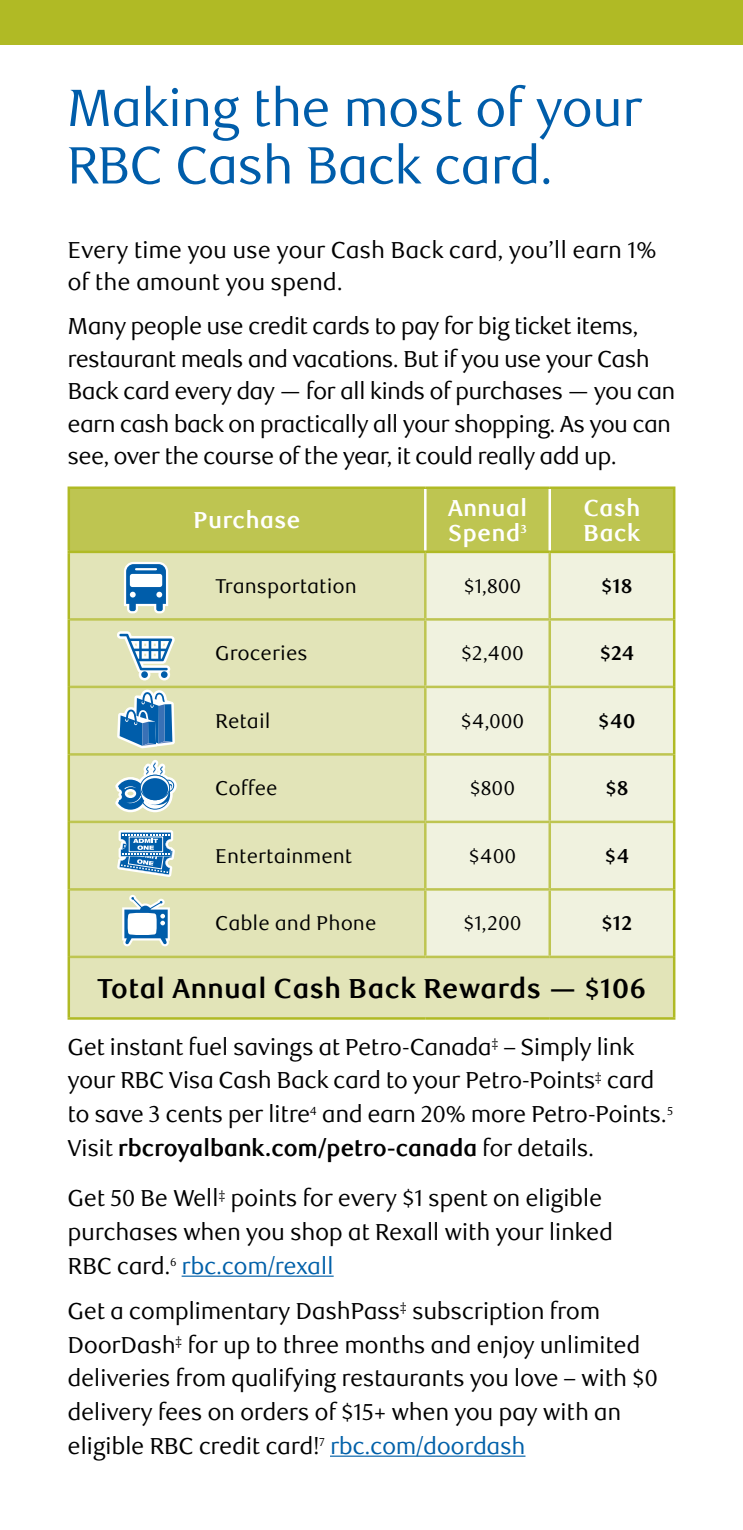
<style>
.page{position:relative;width:743px;height:1530px;background:#fff}
.page>*{position:absolute;margin:0;border:0;box-sizing:border-box;transform-origin:0 0}
.t1{font:52.5px/57.5px "RBC Display";letter-spacing:-.005em;color:#005daa}
.t2{font:700 27.5px "RBC Text";color:#000}
.t3{font:23px/33.8px "RBC Text";letter-spacing:-.025em;color:#000}
.t4{font:700 23px/25px "RBC Text";color:#fff}
.t5{font:20px "RBC Text";color:#000}
.t6{font:700 20px "RBC Text";color:#000}
.s1{font-weight:700}
.s2{color:#0060a9}
</style>
<div class="page">
<div style="left:0;top:0;width:742px;height:45px;background:#b0ba25"></div>
<hr style="left:182px;top:1276px;width:151px;height:1px;background:#0060a9">
<hr style="left:330px;top:1456px;width:195px;height:1px;background:#0060a9">
<div style="left:70px;top:489px;width:602px;height:62px;background:#bec551"></div>
<div style="left:70px;top:553px;width:602px;height:464px;background:#e2e4b8"></div>
<div style="left:426px;top:553px;width:246px;height:403px;background:#f0f2df"></div>
<hr style="left:424px;top:489px;width:2px;height:62px;background:#fff">
<hr style="left:548px;top:489px;width:3px;height:62px;background:#fff">
<hr style="left:68px;top:489px;width:2px;height:62px;background:#b0ba25">
<hr style="left:68px;top:487px;width:357px;height:2px;background:#b0ba25">
<hr style="left:425px;top:487px;width:124px;height:2px;background:#b0ba25">
<hr style="left:549px;top:487px;width:126px;height:2px;background:#b0ba25">
<hr style="left:672px;top:489px;width:3px;height:62px;background:#b0ba25">
<hr style="left:68px;top:553px;width:2px;height:66px;background:#b0ba25">
<hr style="left:68px;top:551px;width:357px;height:2px;background:#b0ba25">
<hr style="left:424px;top:553px;width:2px;height:65px;background:#bec551">
<hr style="left:425px;top:551px;width:124px;height:2px;background:#b0ba25">
<hr style="left:548px;top:553px;width:3px;height:65px;background:#bec551">
<hr style="left:549px;top:551px;width:126px;height:2px;background:#b0ba25">
<hr style="left:672px;top:553px;width:3px;height:66px;background:#b0ba25">
<hr style="left:68px;top:619px;width:2px;height:68px;background:#b0ba25">
<hr style="left:70px;top:618px;width:355px;height:3px;background:#bec551">
<hr style="left:424px;top:621px;width:2px;height:65px;background:#bec551">
<hr style="left:425px;top:618px;width:124px;height:3px;background:#bec551">
<hr style="left:548px;top:621px;width:3px;height:65px;background:#bec551">
<hr style="left:549px;top:618px;width:124px;height:3px;background:#bec551">
<hr style="left:672px;top:619px;width:3px;height:68px;background:#b0ba25">
<hr style="left:68px;top:687px;width:2px;height:67px;background:#b0ba25">
<hr style="left:68px;top:754px;width:2px;height:68px;background:#b0ba25">
<hr style="left:70px;top:686px;width:355px;height:2px;background:#bec551">
<hr style="left:70px;top:753px;width:355px;height:3px;background:#bec551">
<hr style="left:424px;top:688px;width:2px;height:65px;background:#bec551">
<hr style="left:424px;top:756px;width:2px;height:65px;background:#bec551">
<hr style="left:425px;top:686px;width:124px;height:2px;background:#bec551">
<hr style="left:425px;top:753px;width:124px;height:3px;background:#bec551">
<hr style="left:548px;top:688px;width:3px;height:65px;background:#bec551">
<hr style="left:548px;top:756px;width:3px;height:65px;background:#bec551">
<hr style="left:549px;top:686px;width:124px;height:2px;background:#bec551">
<hr style="left:672px;top:687px;width:3px;height:67px;background:#b0ba25">
<hr style="left:672px;top:754px;width:3px;height:68px;background:#b0ba25">
<hr style="left:549px;top:753px;width:124px;height:3px;background:#bec551">
<hr style="left:68px;top:822px;width:2px;height:67px;background:#b0ba25">
<hr style="left:70px;top:821px;width:355px;height:2px;background:#bec551">
<hr style="left:424px;top:823px;width:2px;height:65px;background:#bec551">
<hr style="left:425px;top:821px;width:124px;height:2px;background:#bec551">
<hr style="left:548px;top:823px;width:3px;height:65px;background:#bec551">
<hr style="left:549px;top:821px;width:124px;height:2px;background:#bec551">
<hr style="left:672px;top:822px;width:3px;height:67px;background:#b0ba25">
<hr style="left:68px;top:889px;width:2px;height:68px;background:#b0ba25">
<hr style="left:70px;top:888px;width:355px;height:3px;background:#bec551">
<hr style="left:424px;top:891px;width:2px;height:65px;background:#bec551">
<hr style="left:425px;top:888px;width:124px;height:3px;background:#bec551">
<hr style="left:548px;top:891px;width:3px;height:65px;background:#bec551">
<hr style="left:549px;top:888px;width:124px;height:3px;background:#bec551">
<hr style="left:672px;top:889px;width:3px;height:68px;background:#b0ba25">
<hr style="left:68px;top:957px;width:2px;height:60px;background:#b0ba25">
<hr style="left:70px;top:956px;width:355px;height:2px;background:#bec551">
<hr style="left:68px;top:1017px;width:357px;height:3px;background:#b0ba25">
<hr style="left:425px;top:1017px;width:124px;height:3px;background:#b0ba25">
<hr style="left:549px;top:1017px;width:126px;height:3px;background:#b0ba25">
<hr style="left:425px;top:956px;width:124px;height:2px;background:#bec551">
<hr style="left:549px;top:956px;width:124px;height:2px;background:#bec551">
<hr style="left:672px;top:957px;width:3px;height:60px;background:#b0ba25">
<svg style="left:124px;top:562px;width:44px;height:51px"></svg>
<div style="left:130px;top:574px;width:32px;height:13px;background:#fff;border-radius:2px"></div>
<hr style="left:136px;top:568px;width:20px;height:2px;background:#fff">
<svg style="left:122px;top:895px;width:48px;height:51px"></svg>
<svg style="left:117px;top:631px;width:58px;height:50px"></svg>
<svg style="left:117px;top:690px;width:58px;height:58px"></svg>
<svg style="left:117px;top:830px;width:58px;height:47px"></svg>
<div style="left:129px;top:837px;width:34px;height:15px;border:1px solid #fff"></div>
<svg style="left:115px;top:760px;width:62px;height:52px"></svg>
<h1 class="t1" style="left:68px;top:81px;width:576px">Making the most of your<br>RBC Cash Back card.</h1>
<p class="t3" style="left:68px;top:234px;width:590px;line-height:32.5px">Every time you use your Cash Back card, you’ll earn 1% of the amount you spend.</p>
<p class="t3" style="left:68px;top:310px;width:609px;line-height:32.5px">Many people use credit cards to pay for big ticket items, restaurant meals and vacations. But if you use your Cash Back card every day — for all kinds of purchases — you can earn cash back on practically all your shopping. As you can see, over the course of the year, it could really add up.</p>
<p class="t4" style="left:193px;top:508px;width:109px">Purchase</p>
<p class="t4" style="left:447px;top:496px;width:81px">Annual<br>Spend<sup>3</sup></p>
<p class="t4" style="left:583px;top:496px;width:59px">Cash<br>Back</p>
<p class="t5" style="left:215px;top:574px;width:143px">Transportation</p>
<p class="t5" style="left:463px;top:574px;width:59px">$1,800</p>
<p class="t6" style="left:601px;top:574px;width:33px">$18</p>
<p class="t5" style="left:215px;top:642px;width:94px">Groceries</p>
<p class="t5" style="left:461px;top:642px;width:64px">$2,400</p>
<p class="t6" style="left:599px;top:642px;width:36px">$24</p>
<p class="t5" style="left:215px;top:709px;width:57px">Retail</p>
<p class="t5" style="left:460px;top:709px;width:65px">$4,000</p>
<p class="t6" style="left:598px;top:709px;width:39px">$40</p>
<p class="t5" style="left:215px;top:777px;width:64px">Coffee</p>
<p class="t5" style="left:470px;top:777px;width:47px">$800</p>
<p class="t6" style="left:605px;top:777px;width:25px">$8</p>
<p class="t5" style="left:215px;top:844px;width:139px">Entertainment</p>
<p class="t5" style="left:469px;top:844px;width:49px">$400</p>
<p class="t6" style="left:604px;top:844px;width:26px">$4</p>
<p class="t5" style="left:215px;top:912px;width:163px">Cable and Phone</p>
<p class="t5" style="left:463px;top:912px;width:60px">$1,200</p>
<p class="t6" style="left:601px;top:912px;width:32px">$12</p>
<p class="t2" style="left:97px;top:972px;width:550px">Total Annual Cash Back Rewards — $106</p>
<p class="t3" style="left:67px;top:1030px;width:607px">Get instant fuel savings at Petro-Canada<sup>‡</sup> – Simply link your RBC Visa Cash Back card to your Petro-Points<sup>‡</sup> card to save 3 cents per litre<sup>4</sup> and earn 20% more Petro-Points.<sup>5<br></sup>Visit <span class="s1">rbcroyalbank.com/petro-canada</span> for details.</p>
<p class="t3" style="left:68px;top:1182px;width:547px">Get 50 Be Well<sup>‡</sup> points for every $1 spent on eligible purchases when you shop at Rexall with your linked<br>RBC card.<sup>6</sup> <span class="s2">rbc.com/rexall</span></p>
<p class="t3" style="left:67px;top:1295px;width:592px">Get a complimentary DashPass<sup>‡</sup> subscription from DoorDash<sup>‡</sup> for up to three months and enjoy unlimited deliveries from qualifying restaurants you love – with $0 delivery fees on orders of $15+ when you pay with an eligible RBC credit card!<sup>7</sup> <span class="s2">rbc.com/doordash</span></p>
</div>
